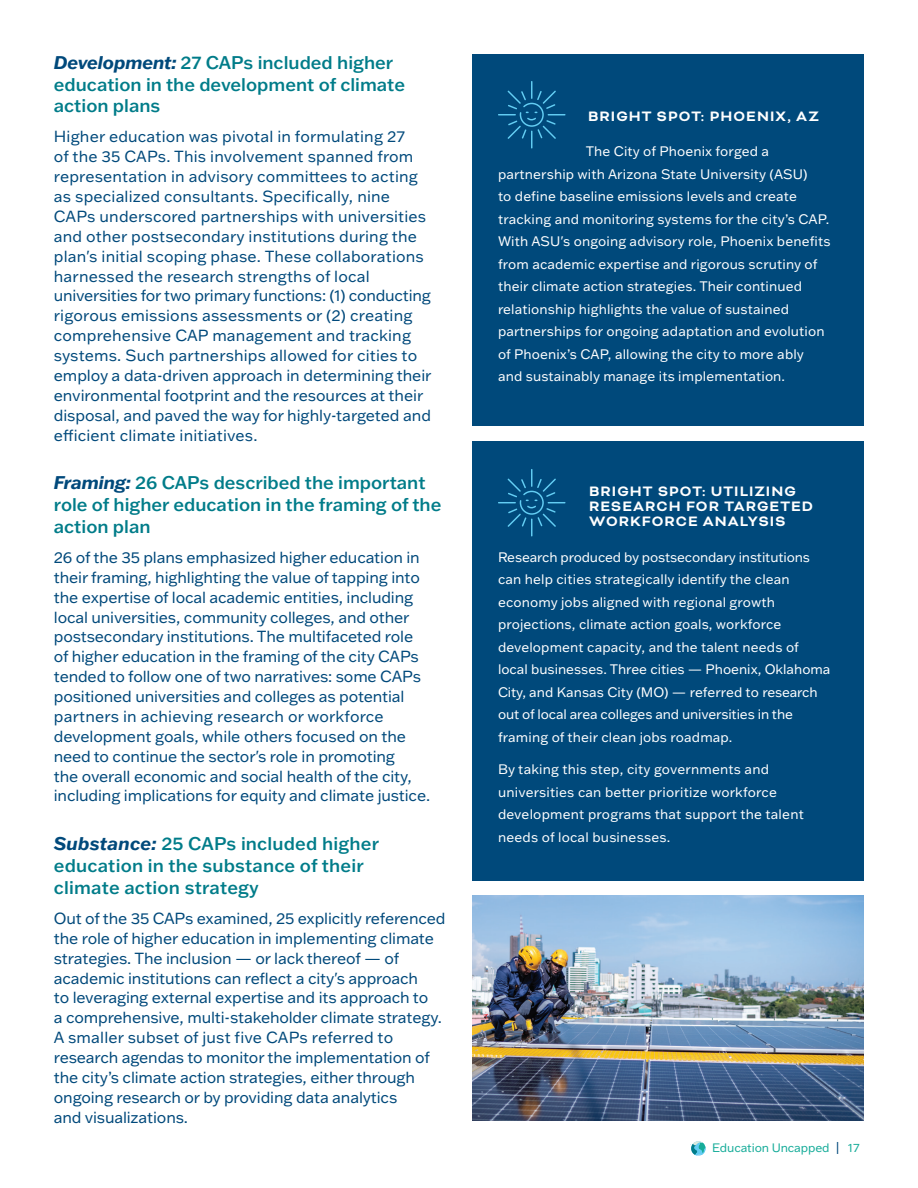
<style>
.page{position:relative;width:918px;height:1188px;background:#fff}
.page>*{position:absolute;margin:0;border:0;box-sizing:border-box;transform-origin:0 0}
.t1{font:500 18px/21.8px "Franklin Gothic ATF";color:#007c89}
.t2{font:15.75px/20px "Franklin Gothic ATF";letter-spacing:-.01em;color:#00497b}
.t3{font:15.75px/20px "Franklin Gothic ATF";letter-spacing:.01em;color:#00497b}
.t4{font:700 15.75px/15px "Bicyclette";letter-spacing:.07em;color:#fff}
.t5{font:13.5px/22.5px "Franklin Gothic ATF";letter-spacing:.01em;color:#fff}
.t6{font:12px "Franklin Gothic ATF";letter-spacing:-.01em;color:#16ac99}
.s1{font-weight:700;font-style:italic;color:#00497b}
.s2{color:#00497b}
</style>
<div class="page">
<svg style="left:691px;top:1141px;width:15px;height:15px"></svg>
<div style="left:472px;top:54px;width:392px;height:372px;background:#00497b"></div>
<svg style="left:498px;top:81px;width:67px;height:67px"></svg>
<div style="left:472px;top:441px;width:392px;height:439px;background:#00497b"></div>
<svg style="left:498px;top:469px;width:67px;height:67px"></svg>
<img style="left:472px;top:896px;width:392px;height:224px">
<p class="t1" style="left:54px;top:51px;width:353px"><span class="s1">Development:</span> 27 CAPs included higher education in the development of climate action plans</p>
<p class="t3" style="left:54px;top:126px;width:379px">Higher education was pivotal in formulating 27<br>of the 35 CAPs. This involvement spanned from representation in advisory committees to acting as specialized consultants. Specifically, nine CAPs underscored partnerships with universities and other postsecondary institutions during the plan's initial scoping phase. These collaborations harnessed the research strengths of local universities for two primary functions: (1) conducting rigorous emissions assessments or (2) creating comprehensive CAP management and tracking systems. Such partnerships allowed for cities to employ a data-driven approach in determining their environmental footprint and the resources at their disposal, and paved the way for highly-targeted and efficient climate initiatives.</p>
<p class="t1" style="left:54px;top:471px;width:389px"><span class="s1">Framing:</span> 26 CAPs described the important role of higher education in the framing of the action plan</p>
<p class="t2" style="left:54px;top:547px;width:378px">26 of the 35 plans emphasized higher education in their framing, highlighting the value of tapping into the expertise of local academic entities, including local universities, community colleges, and other postsecondary institutions. The multifaceted role of higher education in the framing of the city CAPs tended to follow one of two narratives: some CAPs positioned universities and colleges as potential partners in achieving research or workforce development goals, while others focused on the need to continue the sector's role in promoting<br>the overall economic and social health of the city, including implications for equity and climate justice.</p>
<p class="t1" style="left:54px;top:832px;width:327px"><span class="s1">Substance:</span> 25 CAPs included higher education in the substance of their climate action strategy</p>
<p class="t2" style="left:54px;top:908px;width:393px">Out of the 35 CAPs examined, 25 explicitly referenced the role of higher education in implementing climate strategies. The inclusion — or lack thereof — of academic institutions can reflect a city's approach<br>to leveraging external expertise and its approach to<br>a comprehensive, multi-stakeholder climate strategy.<br>A smaller subset of just five CAPs referred to research agendas to monitor the implementation of the city’s climate action strategies, either through ongoing research or by providing data analytics<br>and visualizations.</p>
<p class="t4" style="left:588px;top:109px;width:233px">BRIGHT SPOT: PHOENIX, AZ</p>
<p class="t5" style="left:498px;top:140px;width:334px;text-indent:88px">The City of Phoenix forged a partnership with Arizona State University (ASU)<br>to define baseline emissions levels and create tracking and monitoring systems for the city’s CAP.<br>With ASU's ongoing advisory role, Phoenix benefits from academic expertise and rigorous scrutiny of their climate action strategies. Their continued relationship highlights the value of sustained partnerships for ongoing adaptation and evolution of Phoenix’s CAP, allowing the city to more ably and sustainably manage its implementation.</p>
<p class="t4" style="left:589px;top:484px;width:226px">BRIGHT SPOT: UTILIZING<br>RESEARCH FOR TARGETED<br>WORKFORCE ANALYSIS</p>
<p class="t5" style="left:498px;top:545px;width:334px">Research produced by postsecondary institutions can help cities strategically identify the clean economy jobs aligned with regional growth projections, climate action goals, workforce development capacity, and the talent needs of local businesses. Three cities — Phoenix, Oklahoma City, and Kansas City (MO) — referred to research out of local area colleges and universities in the framing of their clean jobs roadmap.</p>
<p class="t5" style="left:498px;top:758px;width:307px">By taking this step, city governments and universities can better prioritize workforce development programs that support the talent needs of local businesses.</p>
<p class="t6" style="left:712px;top:1140px;width:149px">Education Uncapped <span class="s2">|</span> 17</p>
</div>
